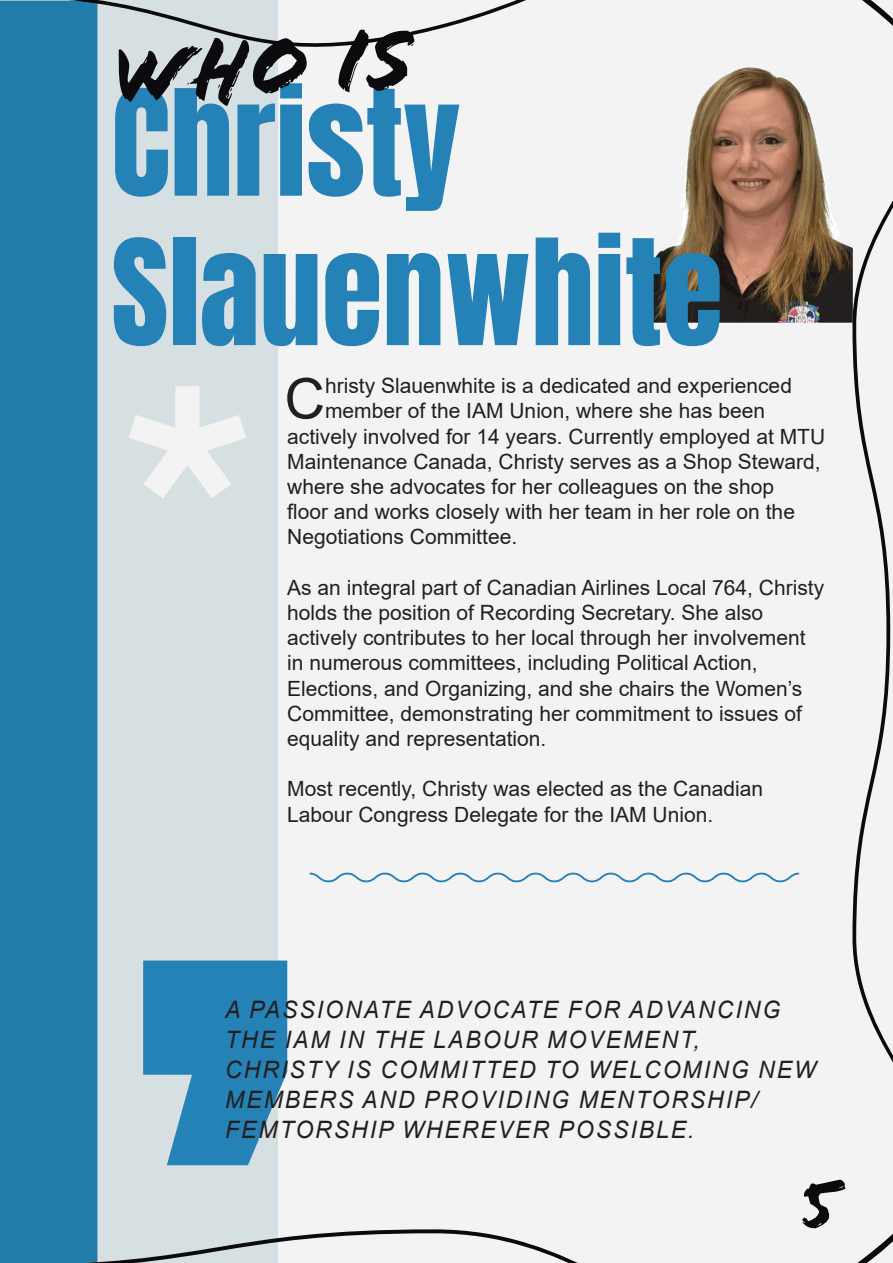
<style>
.page{position:relative;width:893px;height:1263px;background:#f3f3f3}
.page>*{position:absolute;margin:0;border:0;box-sizing:border-box;transform-origin:0 0}
.t1{font:124.5px/149.4px "Anton";color:#2482b6}
.t2{font:91.5px "Flood Std";color:#0b0b0e}
.t3{font:69px "Flood Std";color:#0b0b0e}
.t4{font:56.25px "Arial";color:#231f20}
.t5{font:italic 24px/30px "Arial";letter-spacing:.085em;color:#231f20;scale:.96 1}
.t6{font:21px/25.2px "Arial";color:#231f20}
</style>
<div class="page">
<div style="left:0;top:0;width:277px;height:1263px;background:#d6dfe2"></div>
<svg style="left:143px;top:960px;width:144px;height:205px"></svg>
<svg style="left:309px;top:872px;width:491px;height:11px"></svg>
<svg style="left:862px;top:0;width:31px;height:26px"></svg>
<svg style="left:857px;top:1234px;width:36px;height:29px"></svg>
<div style="left:0;top:60px;width:97px;height:1169px;background:#227ca9"></div>
<svg style="left:0;top:1229px;width:578px;height:34px"></svg>
<svg style="left:0;top:0;width:526px;height:60px"></svg>
<svg style="left:129px;top:386px;width:117px;height:112px"></svg>
<img style="left:647px;top:67px;width:205px;height:256px">
<svg style="left:852px;top:200px;width:41px;height:863px"></svg>
<h2 class="t2" style="left:110px;top:21px;width:303px;rotate:-3deg">who Is</h2>
<h1 class="t1" style="left:111px;top:78px;width:613px">Christy<br>Slauenwhite</h1>
<h3 class="t4" style="left:284px;top:360px;width:42px">C</h3>
<p class="t6" style="left:325px;top:373px;width:468px">hristy Slauenwhite is a dedicated and experienced</p>
<p class="t6" style="left:325px;top:398px;width:442px">member of the IAM Union, where she has been</p>
<p class="t6" style="left:287px;top:423px;width:539px">actively involved for 14 years. Currently employed at MTU</p>
<p class="t6" style="left:287px;top:449px;width:535px">Maintenance Canada, Christy serves as a Shop Steward,</p>
<p class="t6" style="left:287px;top:474px;width:488px">where she advocates for her colleagues on the shop</p>
<p class="t6" style="left:287px;top:499px;width:509px">floor and works closely with her team in her role on the</p>
<p class="t6" style="left:287px;top:524px;width:231px">Negotiations Committee.</p>
<p class="t6" style="left:287px;top:575px;width:538px">As an integral part of Canadian Airlines Local 764, Christy holds the position of Recording Secretary. She also actively contributes to her local through her involvement in numerous committees, including Political Action, Elections, and Organizing, and she chairs the Women’s Committee, demonstrating her commitment to issues of equality and representation.</p>
<p class="t6" style="left:287px;top:776px;width:477px">Most recently, Christy was elected as the Canadian<br>Labour Congress Delegate for the IAM Union.</p>
<p class="t5" style="left:225px;top:995px;width:617px">A PASSIONATE ADVOCATE FOR ADVANCING THE IAM IN THE LABOUR MOVEMENT, CHRISTY IS COMMITTED TO WELCOMING NEW MEMBERS AND PROVIDING MENTORSHIP/ FEMTORSHIP WHEREVER POSSIBLE.</p>
<h3 class="t3" style="left:799px;top:1165px;width:42px">5</h3>
</div>
